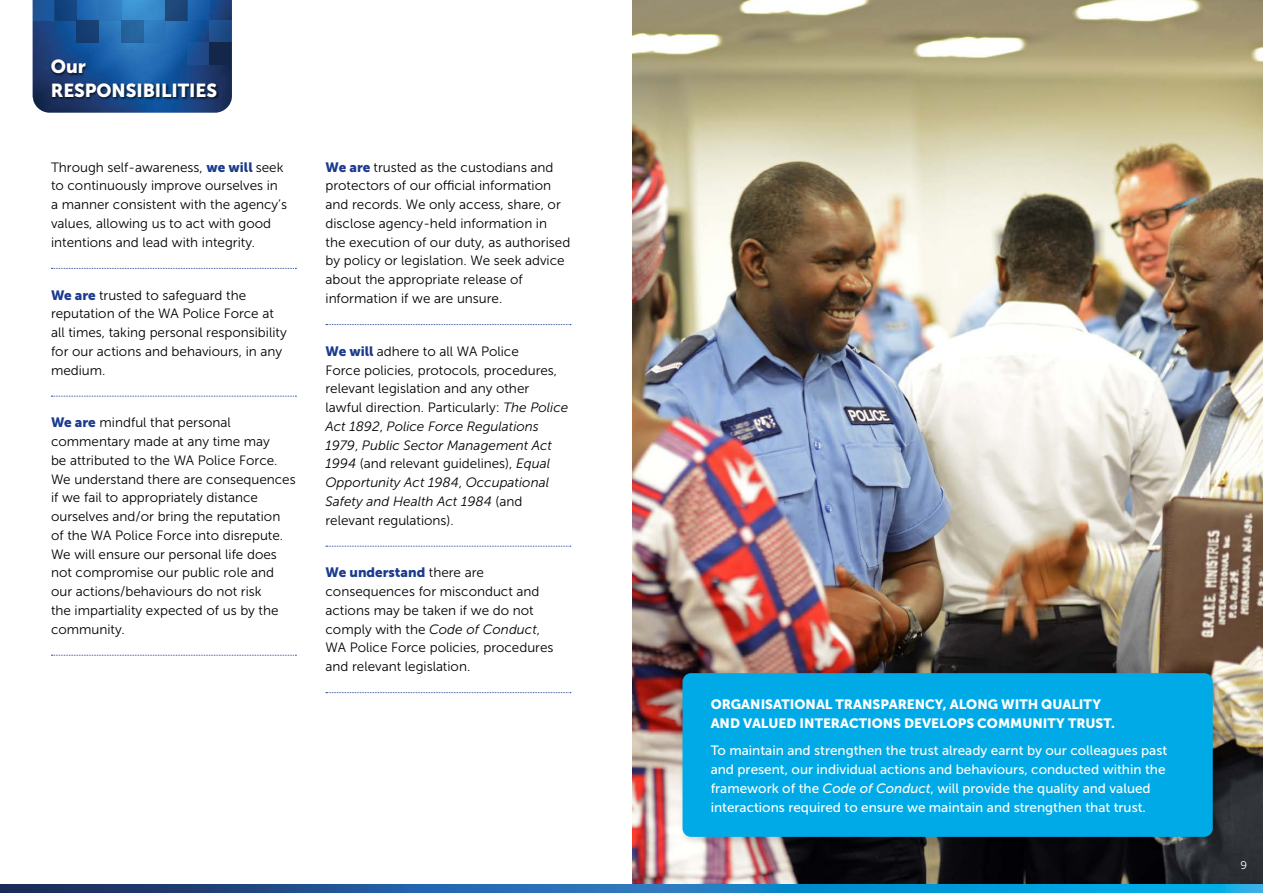
<style>
.page{position:relative;width:1263px;height:893px;background:#fff}
.page>*{position:absolute;margin:0;border:0;box-sizing:border-box;transform-origin:0 0}
.t1{font:18.75px/23.2px "Museo Sans 900";letter-spacing:-.005em;color:#fff}
.t2{font:13.5px/18.8px "Museo Sans 300";color:#000}
.t3{font:13.5px/18.8px "Museo Sans 500";color:#fff}
.t4{font:13.5px/18.8px "Museo Sans 900";color:#fff}
.t5{font:13.5px "Museo Sans 900";color:#1b3b8e}
.t6{font:11.25px "Museo Sans 300";color:#fff}
.s1{font-family:"Museo Sans 900";color:#1b3b8e}
.s2{font-style:italic}
.s3{font-family:"Museo Sans 300";color:#000}
</style>
<div class="page">
<img style="left:632px;top:0;width:631px;height:884px">
<svg style="left:51px;top:268px;width:245px;height:1px"></svg>
<svg style="left:51px;top:396px;width:245px;height:1px"></svg>
<svg style="left:51px;top:655px;width:245px;height:1px"></svg>
<svg style="left:326px;top:324px;width:245px;height:1px"></svg>
<svg style="left:326px;top:546px;width:245px;height:1px"></svg>
<svg style="left:326px;top:692px;width:245px;height:1px"></svg>
<img style="left:33px;top:0;width:199px;height:113px">
<div style="left:33px;top:0;width:22px;height:20px;background:#1e559a"></div>
<div style="left:77px;top:20px;width:22px;height:22px;background:#163e72"></div>
<div style="left:99px;top:0;width:22px;height:20px;background:#2e79bf"></div>
<svg style="left:187px;top:42px;width:23px;height:17px"></svg>
<div style="left:121px;top:20px;width:22px;height:22px;background:#26659d"></div>
<div style="left:165px;top:0;width:23px;height:20px;background:#1d4778"></div>
<div style="left:143px;top:20px;width:22px;height:22px;background:#2e78bd"></div>
<div style="left:210px;top:20px;width:22px;height:22px;background:linear-gradient(to right,#205394,#1b457c)"></div>
<div style="left:210px;top:42px;width:22px;height:22px;background:#13274b"></div>
<div style="left:187px;top:0;width:23px;height:20px;background:linear-gradient(to bottom,#1d62ad,#175ba5)"></div>
<div style="left:55px;top:0;width:22px;height:20px;background:#11427e"></div>
<div style="left:50px;top:59px;width:170px;height:41px;background:#000;opacity:.75"></div>
<div style="left:679px;top:670px;width:542px;height:175px;background:#000;opacity:.15"></div>
<div style="left:682px;top:673px;width:531px;height:164px;background:#00aae7;border-radius:9px"></div>
<svg style="left:0;top:884px;width:1263px;height:9px;background:#1674b2"></svg>
<h1 class="t1" style="left:51px;top:55px;width:168px">Our<br>RESPONSIBILITIES</h1>
<p class="t2" style="left:51px;top:158px;width:238px">Through self-awareness, <span class="s1">we will</span> seek to continuously improve ourselves in a manner consistent with the agency’s values, allowing us to act with good intentions and lead with integrity.</p>
<p class="t2" style="left:51px;top:286px;width:237px"><span class="s1">We are</span> trusted to safeguard the reputation of the WA Police Force at all times, taking personal responsibility for our actions and behaviours, in any medium.</p>
<p class="t2" style="left:51px;top:413px;width:246px"><span class="s1">We are</span> mindful that personal commentary made at any time may<br>be attributed to the WA Police Force.<br>We understand there are consequences if we fail to appropriately distance ourselves and/or bring the reputation of the WA Police Force into disrepute.<br>We will ensure our personal life does not compromise our public role and our actions/behaviours do not risk<br>the impartiality expected of us by the community.</p>
<p class="t2" style="left:326px;top:158px;width:246px"><span class="s1">We are</span> trusted as the custodians and protectors of our official information and records. We only access, share, or disclose agency-held information in the execution of our duty, as authorised by policy or legislation. We seek advice about the appropriate release of information if we are unsure.</p>
<p class="t2" style="left:326px;top:342px;width:244px"><span class="s1">We will</span> adhere to all WA Police<br>Force policies, protocols, procedures, relevant legislation and any other lawful direction. Particularly: <span class="s2">The Police Act 1892</span>, <span class="s2">Police Force Regulations 1979</span>, <span class="s2">Public Sector Management Act 1994</span> (and relevant guidelines), <span class="s2">Equal Opportunity Act 1984</span>, <span class="s2">Occupational Safety and Health Act 1984</span> (and relevant regulations).</p>
<p class="t5" style="left:326px;top:565px;width:160px">We understand <span class="s3">there are</span></p>
<p class="t2" style="left:326px;top:582px;width:229px">consequences for misconduct and actions may be taken if we do not comply with the <span class="s2">Code of Conduct</span>,<br>WA Police Force policies, procedures and relevant legislation.</p>
<p class="t4" style="left:711px;top:695px;width:406px">ORGANISATIONAL TRANSPARENCY, ALONG WITH QUALITY<br>AND VALUED INTERACTIONS DEVELOPS COMMUNITY TRUST.</p>
<p class="t3" style="left:711px;top:741px;width:458px">To maintain and strengthen the trust already earnt by our colleagues past and present, our individual actions and behaviours, conducted within the framework of the <span class="s2">Code of Conduct</span>, will provide the quality and valued interactions required to ensure we maintain and strengthen that trust.</p>
<p class="t6" style="left:1240px;top:859px;width:8px">9</p>
</div>
